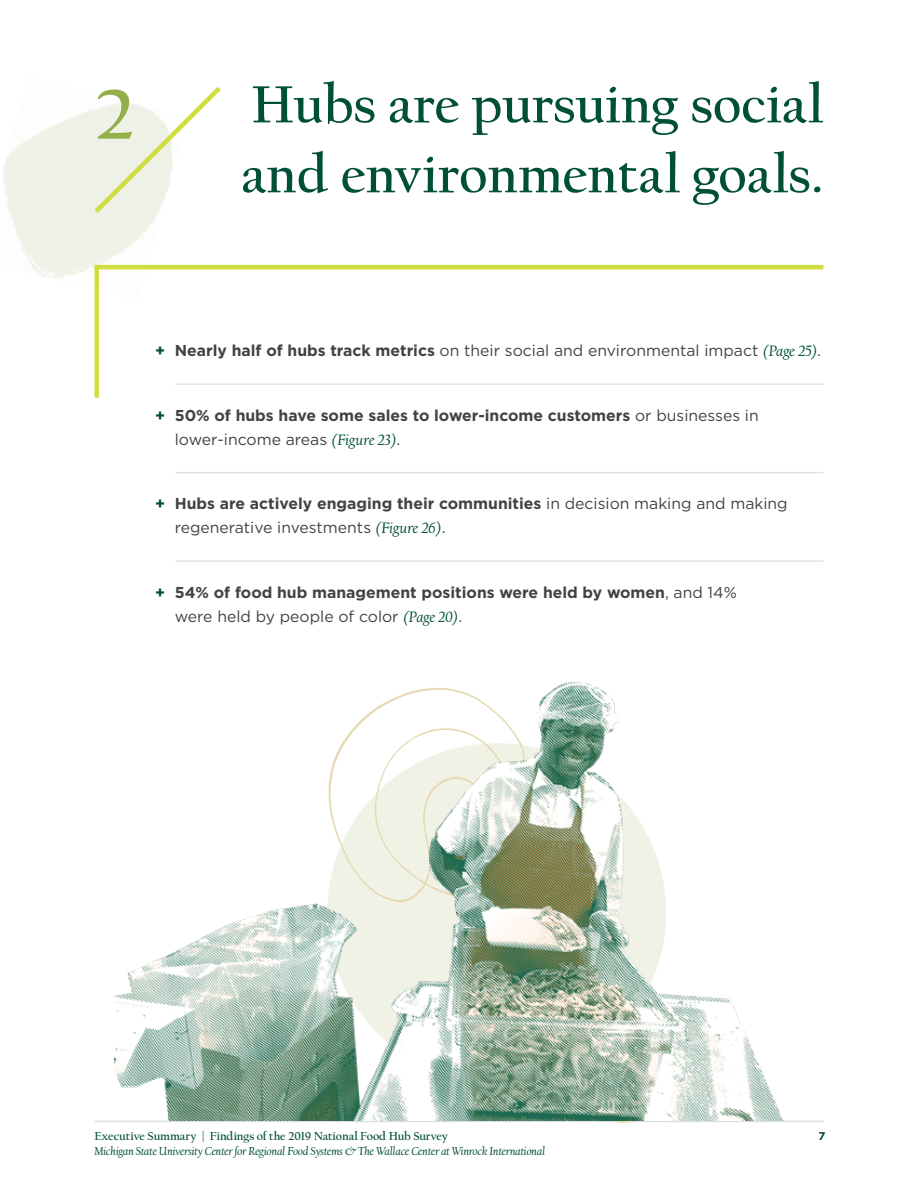
<style>
.page{position:relative;width:918px;height:1188px;background:#fff}
.page>*{position:absolute;margin:0;border:0;box-sizing:border-box;transform-origin:0 0}
.t1{font:700 75px "Californian FB";color:#94ae4a}
.t2{font:700 54.45px/69.9px "Californian FB";color:#004f39}
.t3{font:700 15.75px/24px "Gotham";color:#434145}
.t4{font:15.75px/24px "Gotham";color:#434145}
.t5{font:italic 12px "Californian FB Text";letter-spacing:-.02em;color:#004f39}
.t6{font:700 12px "Californian FB";letter-spacing:-.01em;color:#004f39}
.t7{font:700 11.25px "Gotham";color:#004f39}
.s1{font-weight:700;color:#004f39}
.s2{font-weight:700}
.s3{font-family:"Californian FB Text";font-style:italic;color:#004f39}
.s4{color:#004f39}
.s5{font-weight:400}
.s6{font-family:"Californian FB Text";font-weight:400;font-style:italic;color:#004f39}
</style>
<div class="page">
<hr style="left:94px;top:1121px;width:730px;height:1px;background:#dbdde7">
<hr style="left:176px;top:560px;width:648px;height:2px;background:#e1e2ea">
<hr style="left:176px;top:472px;width:648px;height:1px;background:#e1e2ea">
<svg style="left:90px;top:86px;width:131px;height:132px"></svg>
<svg style="left:92px;top:263px;width:732px;height:135px"></svg>
<img style="left:114px;top:681px;width:683px;height:440px">
<h1 class="t1" style="left:95px;top:70px;width:41px">2</h1>
<p class="t2" style="left:241px;top:70px;width:584px">Hubs are pursuing social and environmental goals.</p>
<p class="t4" style="left:155px;top:338px;width:667px"><span class="s1">+</span> <span class="s2">Nearly half of hubs track metrics</span> on their social and environmental impact <span class="s3">(Page 25)</span>.</p>
<p class="t3" style="left:175px;top:403px;width:586px;text-indent:-20px"><span class="s4">+</span> 50% of hubs have some sales to lower-income customers <span class="s5">or businesses in lower-income areas</span> <span class="s6">(Figure 23)</span><span class="s5">.</span></p>
<p class="t4" style="left:175px;top:491px;width:614px;text-indent:-20px"><span class="s1">+</span> <span class="s2">Hubs are actively engaging their communities</span> in decision making and making regenerative investments <span class="s3">(Figure 26)</span>.</p>
<p class="t3" style="left:175px;top:580px;width:564px;text-indent:-20px"><span class="s4">+</span> 54% of food hub management positions were held by women<span class="s5">, and 14% were held by people of color</span> <span class="s6">(Page 20)</span><span class="s5">.</span></p>
<p class="t6" style="left:94px;top:1129px;width:355px">Executive Summary | Findings of the 2019 National Food Hub Survey</p>
<p class="t7" style="left:819px;top:1129px;width:8px">7</p>
<p class="t5" style="left:94px;top:1144px;width:453px">Michigan State University Center for Regional Food Systems &amp; The Wallace Center at Winrock International</p>
</div>
